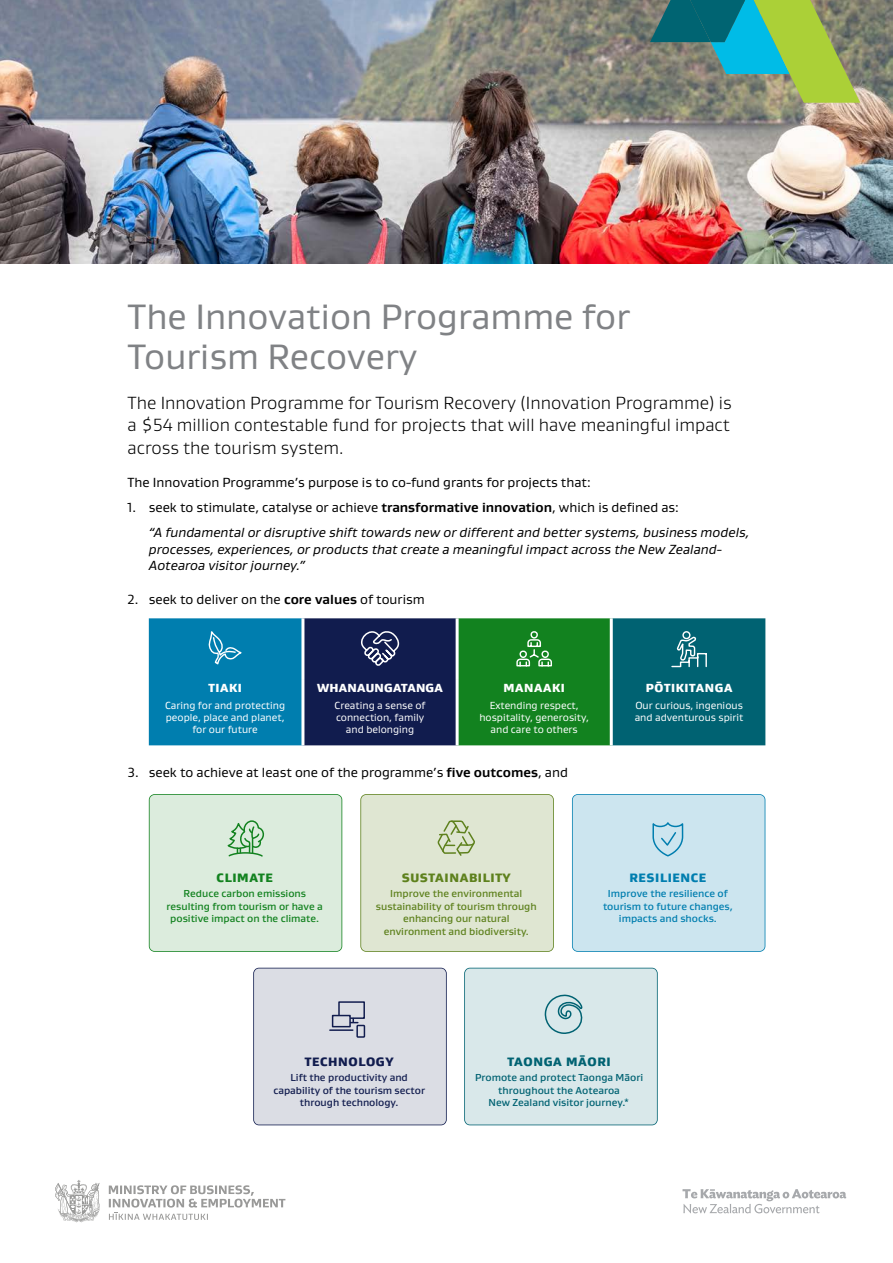
<style>
.page{position:relative;width:893px;height:1263px;background:#fff}
.page>*{position:absolute;margin:0;border:0;box-sizing:border-box;transform-origin:0 0}
._1_Header{font:36px/40.5px "Gustan";color:#808285}
.H3_Intro_Copy{font:300 18px/22.5px "Gustan";color:#000;text-align:justify}
._5_Body_Text_Bullets{font:italic 13.5px/16.5px "Gustan";color:#000}
._5_Body_Text_Bullets-2{font:13.5px "Gustan";color:#000}
._4_Body_Text{font:13.5px "Gustan";color:#000}
.t1{font:900 12.45px "Gustan";letter-spacing:.05em;color:#5e811d}
.t2{font:900 12.45px "Gustan";letter-spacing:.05em;color:#006272}
.t3{font:900 12.45px "Gustan";letter-spacing:.05em;color:#111c4e}
.t4{font:900 12.45px "Gustan";letter-spacing:.05em;color:#007eaf}
.t5{font:900 12.45px "Gustan";letter-spacing:.05em;color:#12821f}
._5_Body_Text_Bullets-3{font:900 12px "Gustan";letter-spacing:.05em;color:#fff}
._5_Body_Text_Bullets-4{font:900 12px "Gustan";letter-spacing:.02em;color:#fff}
._5_Body_Text_Bullets-5{font:10.5px/12px "Gustan";color:#fff;text-align:center}
.t6{font:500 10.35px/12.5px "Gustan";color:#5e811d;text-align:center}
.t7{font:500 10.35px/12.5px "Gustan";color:#12821f;text-align:center}
.t8{font:500 10.35px/12.5px "Gustan";color:#006272;text-align:center}
.t9{font:500 10.35px/12.5px "Gustan";color:#111c4e;text-align:center}
.t10{font:500 10.35px/12.5px "Gustan";color:#007eaf;text-align:center}
.s1{font-weight:700}
</style>
<div class="page">
<img style="left:0;top:0;width:893px;height:264px">
<svg style="left:149px;top:618px;width:616px;height:127px;background:#106468"></svg>
<div style="left:464px;top:968px;width:194px;height:157px;background:#d9e8ea"></div>
<div style="left:360px;top:794px;width:194px;height:158px;background:#dfe6d2"></div>
<div style="left:149px;top:794px;width:193px;height:158px;background:#dcecdd"></div>
<div style="left:253px;top:968px;width:194px;height:157px;background:#dbdde4"></div>
<hr style="left:330px;top:1029px;width:23px;height:2px;background:#111c4e">
<div style="left:572px;top:794px;width:193px;height:158px;background:#cce5ef"></div>
<svg style="left:682px;top:1189px;width:164px;height:24px"></svg>
<svg style="left:55px;top:1180px;width:45px;height:42px"></svg>
<svg style="left:109px;top:1185px;width:176px;height:35px"></svg>
<svg style="left:650px;top:0;width:210px;height:103px;background:#689b73"></svg>
<p class="_1_Header" style="left:128px;top:295px;width:504px">The Innovation Programme for<br>Tourism Recovery</p>
<p class="H3_Intro_Copy" style="left:128px;top:391px;width:606px">The Innovation Programme for Tourism Recovery (Innovation Programme) is a $54 million contestable fund for projects that will have meaningful impact across the tourism system.</p>
<p class="_4_Body_Text" style="left:128px;top:474px;width:465px">The Innovation Programme’s purpose is to co-fund grants for projects that:</p>
<p class="_5_Body_Text_Bullets-2" style="left:128px;top:499px;width:553px">1. seek to stimulate, catalyse or achieve <span class="s1">transformative innovation</span>, which is defined as:</p>
<p class="_5_Body_Text_Bullets" style="left:149px;top:524px;width:602px">“A fundamental or disruptive shift towards new or different and better systems, business models, processes, experiences, or products that create a meaningful impact across the New Zealand-<br>Aotearoa visitor journey.”</p>
<p class="_5_Body_Text_Bullets-2" style="left:128px;top:590px;width:299px">2. seek to deliver on the <span class="s1">core values</span> of tourism</p>
<p class="_5_Body_Text_Bullets-3" style="left:208px;top:680px;width:35px">TIAKI</p>
<p class="_5_Body_Text_Bullets-5" style="left:165px;top:699px;width:121px">Caring for and protecting people, place and planet, for our future</p>
<p class="_5_Body_Text_Bullets-4" style="left:317px;top:680px;width:127px">WHANAUNGATANGA</p>
<p class="_5_Body_Text_Bullets-5" style="left:335px;top:699px;width:92px">Creating a sense of connection, family and belonging</p>
<p class="_5_Body_Text_Bullets-3" style="left:503px;top:680px;width:63px">MANAAKI</p>
<p class="_5_Body_Text_Bullets-5" style="left:479px;top:699px;width:111px">Extending respect, hospitality, generosity, and care to others</p>
<p class="_5_Body_Text_Bullets-2" style="left:128px;top:764px;width:442px">3. seek to achieve at least one of the programme’s <span class="s1">five outcomes</span>, and</p>
<p class="_5_Body_Text_Bullets-3" style="left:646px;top:680px;width:88px">PŌTIKITANGA</p>
<p class="_5_Body_Text_Bullets-5" style="left:635px;top:699px;width:110px;text-align:left">Our curious, ingenious and adventurous spirit</p>
<p class="t5" style="left:217px;top:869px;width:58px">CLIMATE</p>
<p class="t7" style="left:167px;top:887px;width:158px">Reduce carbon emissions resulting from tourism or have a positive impact on the climate.</p>
<p class="t1" style="left:402px;top:869px;width:111px">SUSTAINABILITY</p>
<p class="t6" style="left:376px;top:887px;width:162px">Improve the environmental sustainability of tourism through enhancing our natural environment and biodiversity.</p>
<p class="t4" style="left:629px;top:869px;width:78px">RESILIENCE</p>
<p class="t10" style="left:603px;top:887px;width:131px">Improve the resilience of tourism to future changes, impacts and shocks.</p>
<p class="t3" style="left:305px;top:1053px;width:90px">TECHNOLOGY</p>
<p class="t9" style="left:273px;top:1071px;width:153px">Lift the productivity and capability of the tourism sector through technology.</p>
<p class="t2" style="left:507px;top:1053px;width:105px">TAONGA MĀORI</p>
<p class="t8" style="left:475px;top:1071px;width:170px">Promote and protect Taonga Māori throughout the Aotearoa<br>New Zealand visitor journey.*</p>
</div>
